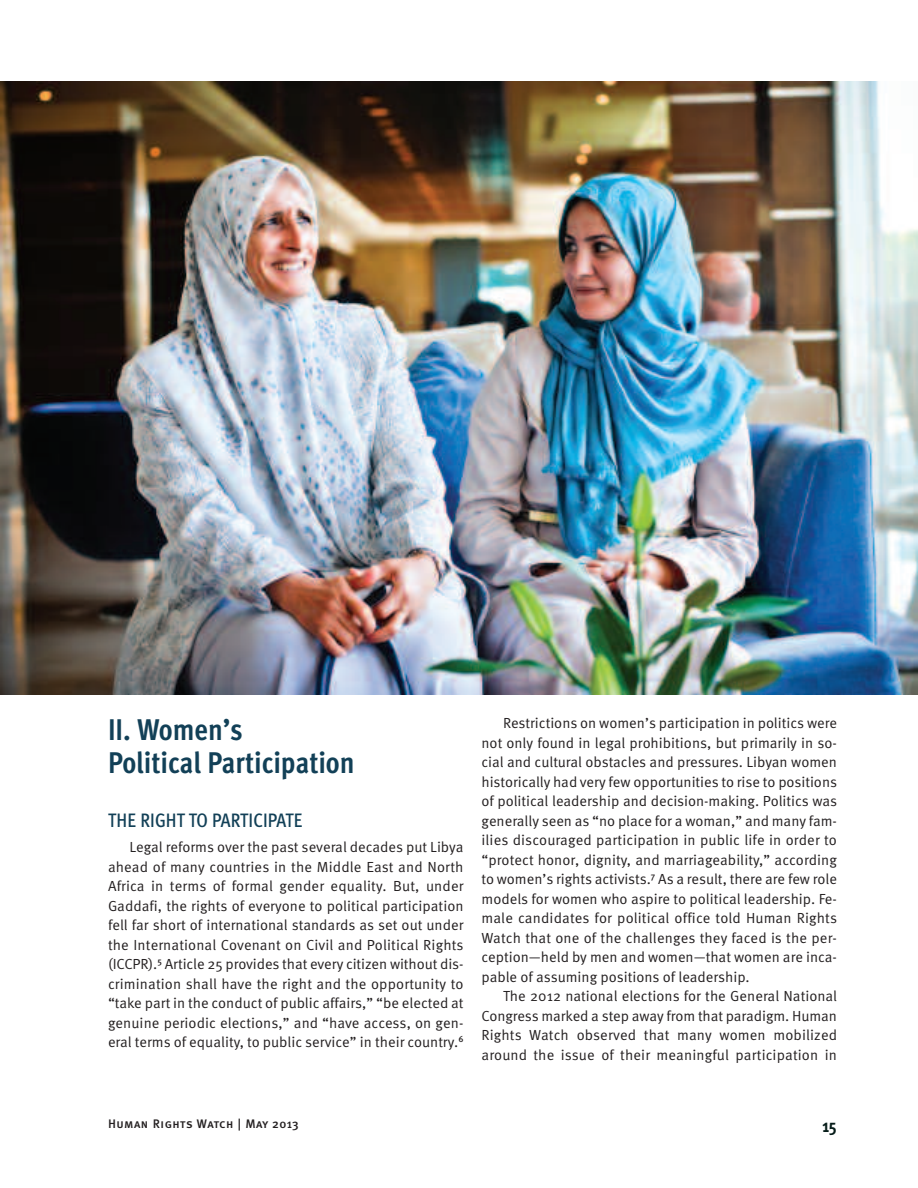
<style>
.page{position:relative;width:918px;height:1188px;background:#fff}
.page>*{position:absolute;margin:0;border:0;box-sizing:border-box;transform-origin:0 0}
.t1{font:700 condensed 30px/33px "Meta Pro";color:#124057}
.t2{font:500 condensed 19.5px "Meta Pro";letter-spacing:.01em;color:#124057}
.t3{font:700 18px "Meta Cond";color:#061c19}
.t4{font:14.7px/19.5px "Meta Pro Norm";color:#231f20;text-align:justify}
.t5{font:12.3px "Meta Medium Caps";letter-spacing:.035em;color:#231f20}
</style>
<div class="page">
<img style="left:0;top:81px;width:918px;height:613px">
<h1 class="t1" style="left:108px;top:715px;width:248px">II. Women’s<br>Political Participation</h1>
<h2 class="t2" style="left:108px;top:813px;width:196px">THE RIGHT TO PARTICIPATE</h2>
<p class="t4" style="left:108px;top:839px;width:357px;text-indent:22px">Legal reforms over the past several decades put Libya ahead of many countries in the Middle East and North Africa in terms of formal gender equality. But, under Gaddafi, the rights of everyone to political participation fell far short of international standards as set out under the International Covenant on Civil and Political Rights (ICCPR).<sup>5</sup> Article 25 provides that every citizen without dis&shy;crimination shall have the right and the opportunity to “take part in the conduct of public affairs,” “be elected at genuine periodic elections,” and “have access, on gen&shy;eral terms of equality, to public service” in their country.<sup>6</sup></p>
<p class="t4" style="left:481px;top:714px;width:357px;text-indent:22px">Restrictions on women’s participation in politics were not only found in legal prohibitions, but primarily in so&shy;cial and cultural obstacles and pressures. Libyan women historically had very few opportunities to rise to positions of political leadership and decision-making. Politics was generally seen as “no place for a woman,” and many fam&shy;ilies discouraged participation in public life in order to “protect honor, dignity, and marriageability,” according to women’s rights activists.<sup>7</sup> As a result, there are few role models for women who aspire to political leadership. Fe&shy;male candidates for political office told Human Rights Watch that one of the challenges they faced is the per&shy;ception—held by men and women—that women are inca&shy;pable of assuming positions of leadership.</p>
<p class="t4" style="left:482px;top:987px;width:357px;text-indent:22px">The 2012 national elections for the General National Congress marked a step away from that paradigm. Human Rights Watch observed that many women mobilized around the issue of their meaningful participation in</p>
<p class="t5" style="left:108px;top:1119px;width:192px">Human Rights Watch | May 2013</p>
<p class="t3" style="left:822px;top:1118px;width:16px">15</p>
</div>
